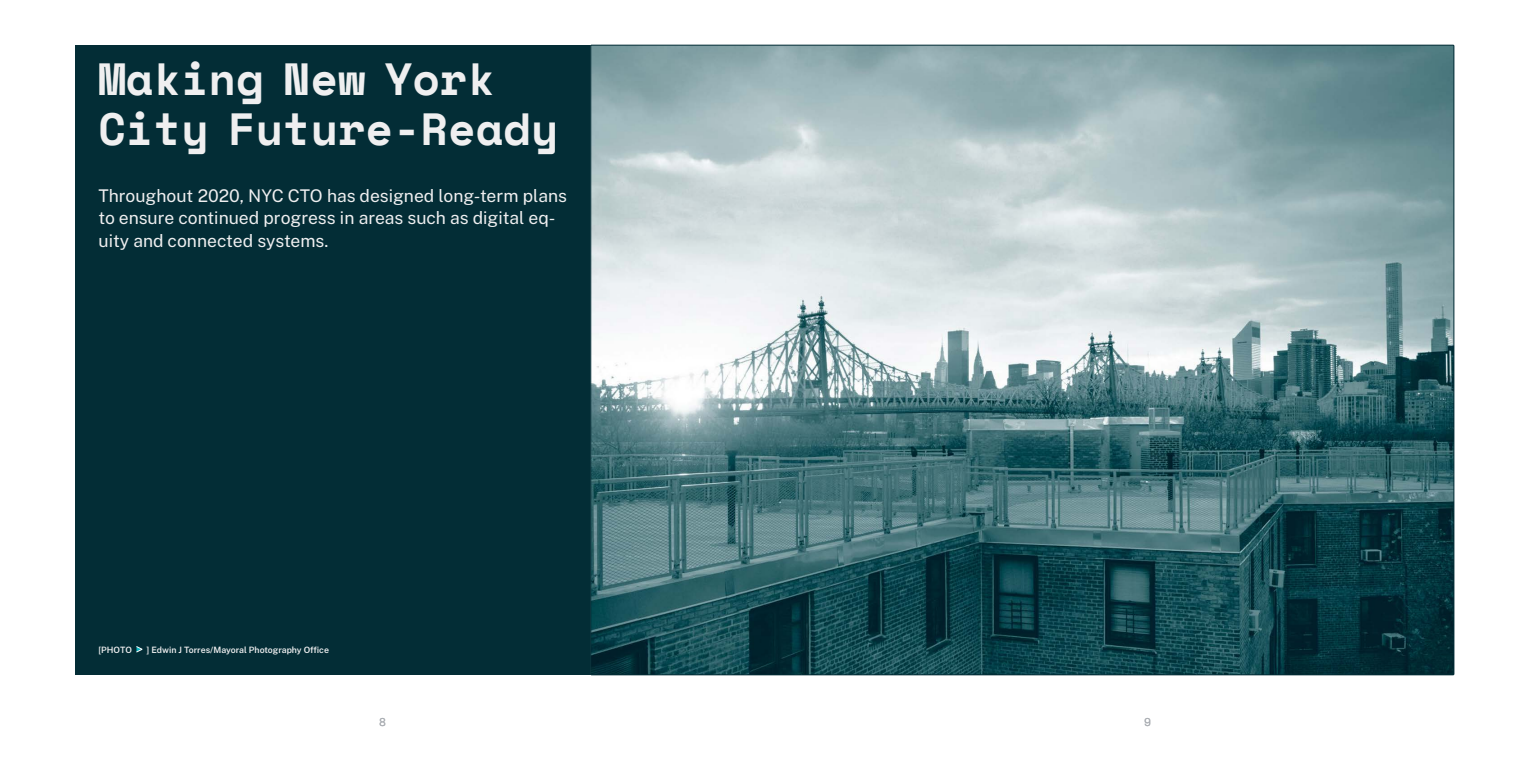
<style>
.page{position:relative;width:1530px;height:765px;background:#fff}
.page>*{position:absolute;margin:0;border:0;box-sizing:border-box;transform-origin:0 0}
.Section_divider{font:700 45px/50px "Space Mono";color:#efeff0}
.Special_Text_Public{font:17.5px/22.5px "Public Sans";color:#efeff0}
.Page_Numbers{font:11.25px "Space Mono";color:#aaaeb3}
.Captions{font:600 8.75px "Public Sans";color:#efeff0}
</style>
<div class="page">
<div style="left:76px;top:45px;width:1378px;height:630px;background:#032d36"></div>
<svg style="left:590px;top:45px;width:864px;height:630px;background:#739398"></svg>
<svg style="left:136px;top:646px;width:7px;height:7px"></svg>
<p class="Section_divider" style="left:98px;top:53px;width:461px">Making New York<br>City Future-Ready</p>
<p class="Special_Text_Public" style="left:98px;top:183px;width:470px">Throughout 2020, NYC CTO has designed long-term plans to ensure continued progress in areas such as digital eq&shy;uity and connected systems.</p>
<p class="Captions" style="left:98px;top:643px;width:35px">[PHOTO</p>
<p class="Captions" style="left:147px;top:643px;width:184px">] Edwin J Torres/Mayoral Photography Office</p>
<p class="Page_Numbers" style="left:379px;top:714px;width:8px">8</p>
<p class="Page_Numbers" style="left:1144px;top:714px;width:8px">9</p>
</div>
